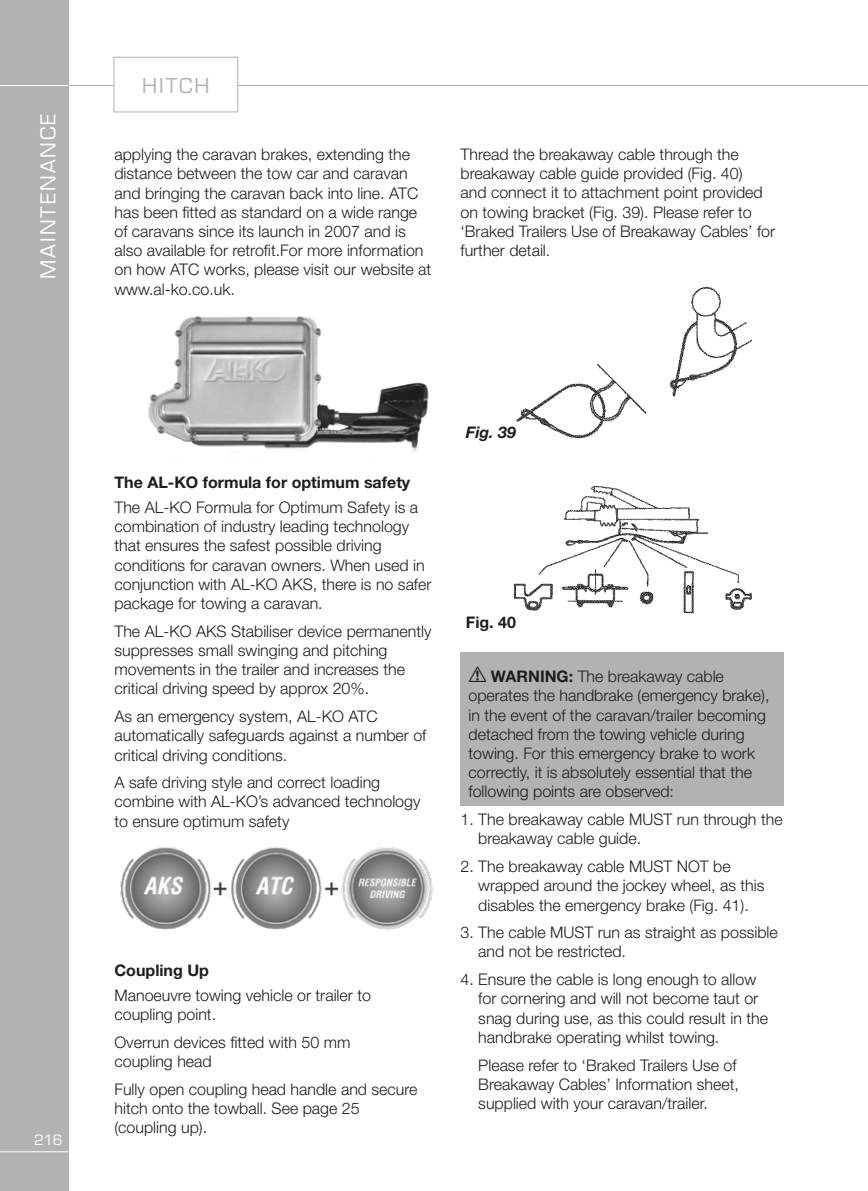
<style>
.page{position:relative;width:868px;height:1191px;background:#fff}
.page>*{position:absolute;margin:0;border:0;box-sizing:border-box;transform-origin:0 0}
.t1{font:20px "Eurostile";letter-spacing:.1em;color:#fff}
.t2{font:20px "Eurostile";letter-spacing:.1em;color:#b3b2b2}
.t3{font:300 16px/19.2px "Helvetica Neue";color:#1d1d1b}
.t4{font:700 16px "Helvetica Neue";color:#1d1d1b}
.t5{font:italic 700 16px "Helvetica Neue";color:#1d1d1b}
.t6{font:14px "Eurostile";color:#fff}
.s1{font-family:"Hazard";font-weight:400;font-size:22px}
.s2{font-weight:700}
</style>
<div class="page">
<hr style="left:0;top:85px;width:867px;height:1px;background:#b3b2b2">
<div style="left:0;top:0;width:68px;height:1191px;background:#b3b2b2"></div>
<hr style="left:0;top:1151px;width:68px;height:1px;background:#fff">
<hr style="left:0;top:85px;width:68px;height:1px;background:#fff">
<img style="left:148px;top:316px;width:281px;height:136px">
<img style="left:120px;top:847px;width:313px;height:83px">
<img style="left:516px;top:287px;width:235px;height:152px">
<img style="left:513px;top:485px;width:238px;height:129px">
<div style="left:460px;top:652px;width:323px;height:153px;background:#b3b2b2"></div>
<div style="left:114px;top:57px;width:124px;height:55px;background:#fff"></div>
<div style="left:113px;top:57px;width:125px;height:55px;border:1px solid #b3b2b2"></div>
<p class="t1" style="left:36px;top:279px;width:167px;rotate:-90deg">MAINTENANCE</p>
<p class="t6" style="left:34px;top:1131px;width:30px">216</p>
<p class="t2" style="left:142px;top:73px;width:69px">HITCH</p>
<p class="t3" style="left:114px;top:144px;width:318px">applying the caravan brakes, extending the distance between the tow car and caravan and bringing the caravan back into line. ATC has been fitted as standard on a wide range of caravans since its launch in 2007 and is also available for retrofit.For more information on how ATC works, please visit our website at www.al-ko.co.uk.</p>
<p class="t3" style="left:460px;top:144px;width:316px">Thread the breakaway cable through the breakaway cable guide provided (Fig. 40)<br>and connect it to attachment point provided on towing bracket (Fig. 39). Please refer to ‘Braked Trailers Use of Breakaway Cables’ for further detail.</p>
<p class="t4" style="left:114px;top:472px;width:297px">The AL-KO formula for optimum safety</p>
<p class="t3" style="left:114px;top:497px;width:318px">The AL-KO Formula for Optimum Safety is a combination of industry leading technology that ensures the safest possible driving conditions for caravan owners. When used in conjunction with AL-KO AKS, there is no safer package for towing a caravan.</p>
<p class="t3" style="left:114px;top:621px;width:318px">The AL-KO AKS Stabiliser device permanently suppresses small swinging and pitching movements in the trailer and increases the critical driving speed by approx 20%.</p>
<p class="t3" style="left:114px;top:706px;width:313px">As an emergency system, AL-KO ATC automatically safeguards against a number of critical driving conditions.</p>
<p class="t3" style="left:114px;top:772px;width:307px">A safe driving style and correct loading combine with AL-KO’s advanced technology to ensure optimum safety</p>
<p class="t4" style="left:114px;top:960px;width:96px">Coupling Up</p>
<p class="t3" style="left:114px;top:985px;width:258px">Manoeuvre towing vehicle or trailer to coupling point.</p>
<p class="t3" style="left:114px;top:1032px;width:237px">Overrun devices fitted with 50 mm coupling head</p>
<p class="t3" style="left:114px;top:1079px;width:304px">Fully open coupling head handle and secure hitch onto the towball. See page 25 (coupling up).</p>
<p class="t5" style="left:466px;top:422px;width:52px">Fig. 39</p>
<p class="t4" style="left:466px;top:613px;width:52px">Fig. 40</p>
<p class="t3" style="left:468px;top:666px;width:302px"><span class="s1">!</span> <span class="s2">WARNING:</span> The breakaway cable operates the handbrake (emergency brake), in the event of the caravan/trailer becoming detached from the towing vehicle during towing. For this emergency brake to work correctly, it is absolutely essential that the following points are observed:</p>
<p class="t3" style="left:478px;top:809px;width:306px;text-indent:-18px">1. The breakaway cable MUST run through the breakaway cable guide.</p>
<p class="t3" style="left:478px;top:856px;width:288px;text-indent:-18px">2. The breakaway cable MUST NOT be wrapped around the jockey wheel, as this disables the emergency brake (Fig. 41).</p>
<p class="t3" style="left:478px;top:922px;width:301px;text-indent:-18px">3. The cable MUST run as straight as possible and not be restricted.</p>
<p class="t3" style="left:478px;top:969px;width:291px;text-indent:-18px">4. Ensure the cable is long enough to allow for cornering and will not become taut or snag during use, as this could result in the handbrake operating whilst towing.</p>
<p class="t3" style="left:478px;top:1054px;width:262px">Please refer to ‘Braked Trailers Use of<br>Breakaway Cables’ Information sheet, supplied with your caravan/trailer.</p>
</div>
